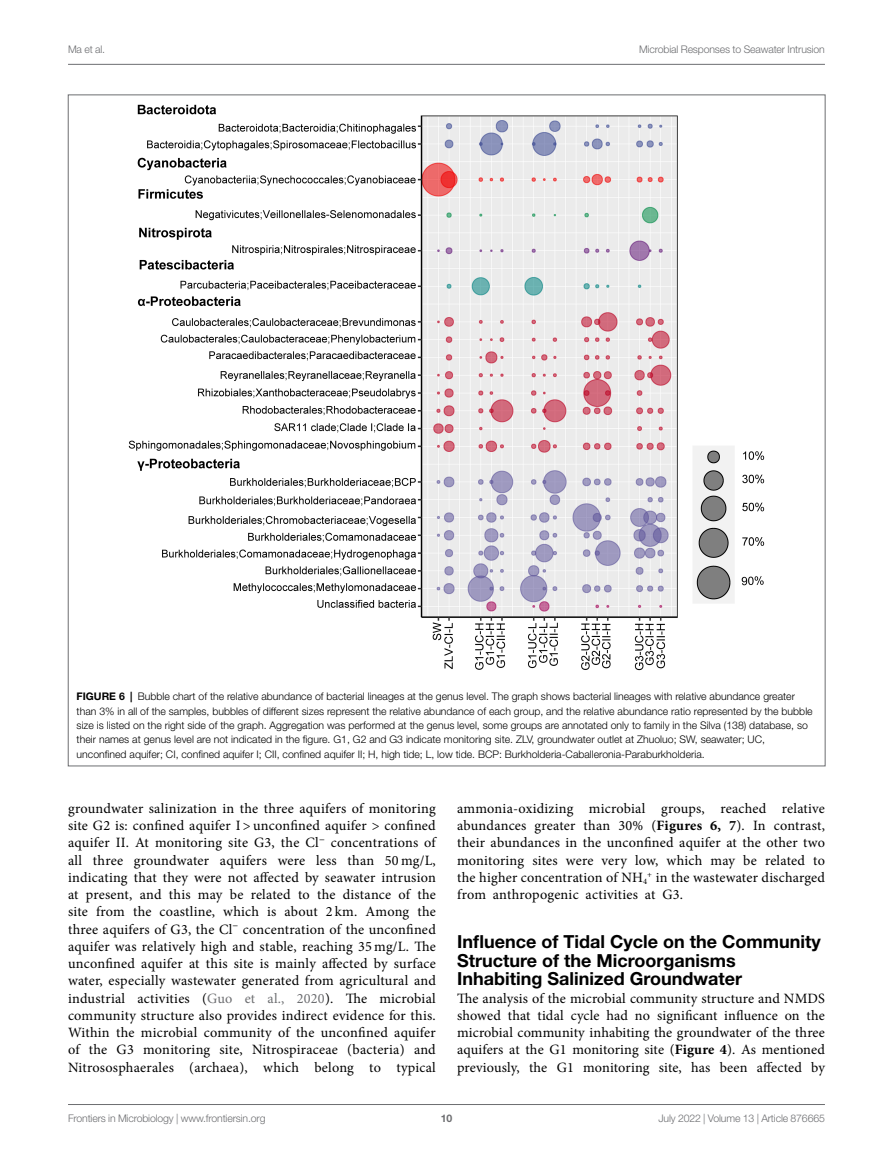
<style>
.page{position:relative;width:893px;height:1170px;background:#fff}
.page>*{position:absolute;margin:0;border:0;box-sizing:border-box;transform-origin:0 0}
.HEAD_2{font:700 18px/18.8px "Helvetica Neue LT Std";color:#000}
.TEXT{font:14.25px/17.2px "Minion Pro";letter-spacing:.015em;color:#000;text-align:justify}
.TEXT_FLUSH{font:14.25px/17.2px "Minion Pro";letter-spacing:.005em;color:#000;text-align:justify}
.FIG_LEG{font:300 10.5px/14.2px "Helvetica Neue LT Std";color:#000}
.t1{font:300 10.5px "Helvetica Neue LT Std";letter-spacing:-.015em;color:#6d6e71}
.t2{font:700 10.5px "Helvetica Neue LT Std";color:#6d6e71}
.s1{font-weight:700}
.s2{color:#6d6e71}
</style>
<div class="page">
<hr style="left:68px;top:64px;width:757px;height:1px;background:#6d6e71">
<hr style="left:68px;top:1104px;width:757px;height:1px;background:#6d6e71">
<img style="left:128px;top:104px;width:637px;height:567px">
<p class="t1" style="left:68px;top:42px;width:39px">Ma et al.</p>
<p class="t1" style="left:639px;top:42px;width:187px">Microbial Responses to Seawater Intrusion</p>
<p class="FIG_LEG" style="left:77px;top:689px;width:738px"><span class="s1">FIGURE 6 |</span> Bubble chart of the relative abundance of bacterial lineages at the genus level. The graph shows bacterial lineages with relative abundance greater than 3% in all of the samples, bubbles of different sizes represent the relative abundance of each group, and the relative abundance ratio represented by the bubble size is listed on the right side of the graph. Aggregation was performed at the genus level, some groups are annotated only to family in the Silva (138) database, so their names at genus level are not indicated in the figure. G1, G2 and G3 indicate monitoring site. ZLV, groundwater outlet at Zhuoluo; SW, seawater; UC, unconfined aquifer; CI, confined aquifer I; CII, confined aquifer II; H, high tide; L, low tide. BCP: Burkholderia-Caballeronia-Paraburkholderia.</p>
<p class="TEXT" style="left:68px;top:799px;width:369px">groundwater salinization in the three aquifers of monitoring site G2 is: confined aquifer I &gt; unconfined aquifer &gt; confined aquifer II. At monitoring site G3, the Cl<sup>−</sup> concentrations of all three groundwater aquifers were less than 50 mg/L, indicating that they were not affected by seawater intrusion at present, and this may be related to the distance of the site from the coastline, which is about 2 km. Among the three aquifers of G3, the Cl<sup>−</sup> concentration of the unconfined aquifer was relatively high and stable, reaching 35 mg/L. The unconfined aquifer at this site is mainly affected by surface water, especially wastewater generated from agricultural and industrial activities (<span class="s2">Guo et al., 2020</span>). The microbial community structure also provides indirect evidence for this.<br>Within the microbial community of the unconfined aquifer of the G3 monitoring site, Nitrospiraceae (bacteria) and Nitrososphaerales (archaea), which belong to typical</p>
<p class="TEXT" style="left:457px;top:799px;width:369px">ammonia-oxidizing microbial groups, reached relative abundances greater than 30% (<span class="s1">Figures 6, 7</span>). In contrast, their abundances in the unconfined aquifer at the other two monitoring sites were very low, which may be related to the higher concentration of NH<sub>4</sub><sup>+</sup> in the wastewater discharged from anthropogenic activities at G3.</p>
<p class="HEAD_2" style="left:457px;top:931px;width:365px">Influence of Tidal Cycle on the Community<br>Structure of the Microorganisms<br>Inhabiting Salinized Groundwater</p>
<p class="TEXT_FLUSH" style="left:457px;top:989px;width:369px">The analysis of the microbial community structure and NMDS showed that tidal cycle had no significant influence on the microbial community inhabiting the groundwater of the three aquifers at the G1 monitoring site (<span class="s1">Figure 4</span>). As mentioned previously, the G1 monitoring site, has been affected by</p>
<p class="t1" style="left:68px;top:1111px;width:199px">Frontiers in Microbiology | www.frontiersin.org</p>
<p class="t2" style="left:441px;top:1111px;width:13px">10</p>
<p class="t1" style="left:658px;top:1111px;width:168px">July 2022 | Volume 13 | Article 876665</p>
</div>
